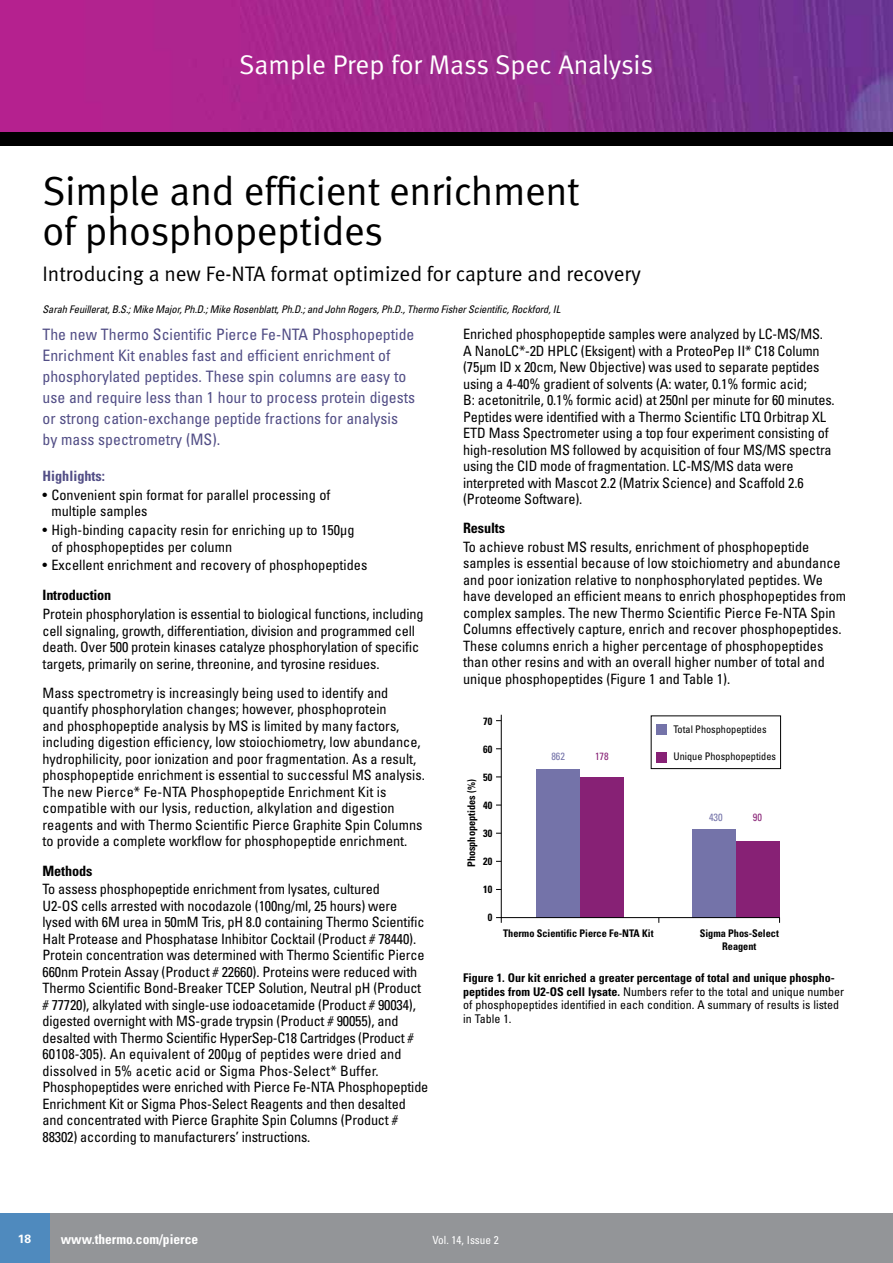
<style>
.page{position:relative;width:893px;height:1263px;background:#fff}
.page>*{position:absolute;margin:0;border:0;box-sizing:border-box;transform-origin:0 0}
.t1{font:40.5px/40.5px "Meta Normal LF";letter-spacing:-.01em;color:#000}
.t2{font:27px "Meta Normal LF";letter-spacing:-.005em;color:#fff}
.t3{font:21px "Meta Normal LF";color:#000}
.t4{font:condensed 15.75px/21px "Univers";color:#524e86}
.t5{font:condensed 14.25px/16.5px "Univers";letter-spacing:-.01em;color:#000}
.t6{font:700 condensed 14.25px "Univers";letter-spacing:-.01em;color:#000}
.t7{font:700 condensed 14.25px "Univers";color:#524e86}
.t8{font:700 condensed 13.5px "Univers";color:#fff}
.t9{font:condensed 12px/13.5px "Univers";color:#000}
.t10{font:700 12px "Univers";color:#fff}
.t11{font:condensed 11.25px "Univers";color:#fff}
.t12{font:italic condensed 10.5px "Univers";letter-spacing:-.01em;color:#000}
.t13{font:700 condensed 10.5px/12.6px "Univers";color:#000;text-align:center}
.t14{font:condensed 10.5px "Univers";color:#000}
.t15{font:condensed 10.5px "Univers";color:#7473a9}
.t16{font:condensed 10.5px "Univers";color:#872175}
.s1{font-weight:700}
</style>
<div class="page">
<div style="left:0;top:1214px;width:893px;height:49px;background:#939598"></div>
<div style="left:0;top:1214px;width:49px;height:49px;background:#4f8abe"></div>
<img style="left:0;top:0;width:893px;height:132px">
<svg style="left:500px;top:714px;width:281px;height:204px"></svg>
<svg style="left:496px;top:917px;width:6px;height:6px"></svg>
<div style="left:656px;top:724px;width:11px;height:11px;background:#7473a9"></div>
<div style="left:656px;top:752px;width:11px;height:10px;background:#872175"></div>
<div style="left:651px;top:715px;width:130px;height:54px;border:1px solid #000"></div>
<div style="left:0;top:132px;width:893px;height:13px;background:#000"></div>
<h2 class="t2" style="left:239px;top:49px;width:415px">Sample Prep for Mass Spec Analysis</h2>
<h1 class="t1" style="left:43px;top:170px;width:539px">Simple and efficient enrichment of phosphopeptides</h1>
<h3 class="t3" style="left:43px;top:262px;width:600px">Introducing a new Fe-NTA format optimized for capture and recovery</h3>
<p class="t12" style="left:43px;top:302px;width:519px">Sarah Feuillerat, B.S.; Mike Major, Ph.D.; Mike Rosenblatt, Ph.D.; and John Rogers, Ph.D., Thermo Fisher Scientific, Rockford, IL</p>
<p class="t4" style="left:43px;top:324px;width:374px">The new Thermo Scientific Pierce Fe-NTA Phosphopeptide Enrichment Kit enables fast and efficient enrichment of phosphorylated peptides. These spin columns are easy to use and require less than 1 hour to process protein digests or strong cation-exchange peptide fractions for analysis by mass spectrometry (MS).</p>
<p class="t7" style="left:43px;top:467px;width:64px">Highlights:</p>
<p class="t5" style="left:52px;top:486px;width:280px;text-indent:-9px">• Convenient spin format for parallel processing of multiple samples</p>
<p class="t5" style="left:52px;top:521px;width:304px;text-indent:-9px">• High-binding capacity resin for enriching up to 150μg of phosphopeptides per column</p>
<p class="t5" style="left:43px;top:557px;width:326px">• Excellent enrichment and recovery of phosphopeptides</p>
<p class="t6" style="left:43px;top:587px;width:70px">Introduction</p>
<p class="t5" style="left:43px;top:605px;width:383px">Protein phosphorylation is essential to biological functions, including cell signaling, growth, differentiation, division and programmed cell death. Over 500 protein kinases catalyze phosphorylation of specific targets, primarily on serine, threonine, and tyrosine residues.</p>
<p class="t5" style="left:43px;top:684px;width:384px">Mass spectrometry is increasingly being used to identify and quantify phosphorylation changes; however, phosphoprotein<br>and phosphopeptide analysis by MS is limited by many factors, including digestion efficiency, low stoiochiometry, low abundance, hydrophilicity, poor ionization and poor fragmentation. As a result, phosphopeptide enrichment is essential to successful MS analysis.<br>The new Pierce* Fe-NTA Phosphopeptide Enrichment Kit is compatible with our lysis, reduction, alkylation and digestion reagents and with Thermo Scientific Pierce Graphite Spin Columns to provide a complete workflow for phosphopeptide enrichment.</p>
<p class="t6" style="left:43px;top:862px;width:51px">Methods</p>
<p class="t5" style="left:43px;top:880px;width:387px">To assess phosphopeptide enrichment from lysates, cultured<br>U2-OS cells arrested with nocodazole (100ng/ml, 25 hours) were lysed with 6M urea in 50mM Tris, pH 8.0 containing Thermo Scientific Halt Protease and Phosphatase Inhibitor Cocktail (Product # 78440).<br>Protein concentration was determined with Thermo Scientific Pierce 660nm Protein Assay (Product # 22660). Proteins were reduced with Thermo Scientific Bond-Breaker TCEP Solution, Neutral pH (Product # 77720), alkylated with single-use iodoacetamide (Product # 90034), digested overnight with MS-grade trypsin (Product # 90055), and desalted with Thermo Scientific HyperSep-C18 Cartridges (Product # 60108-305). An equivalent of 200μg of peptides were dried and dissolved in 5% acetic acid or Sigma Phos-Select* Buffer.<br>Phosphopeptides were enriched with Pierce Fe-NTA Phosphopeptide Enrichment Kit or Sigma Phos-Select Reagents and then desalted and concentrated with Pierce Graphite Spin Columns (Product # 88302) according to manufacturers’ instructions.</p>
<p class="t5" style="left:463px;top:325px;width:373px">Enriched phosphopeptide samples were analyzed by LC-MS/MS.<br>A NanoLC*-2D HPLC (Eksigent) with a ProteoPep II* C18 Column (75µm ID x 20cm, New Objective) was used to separate peptides using a 4-40% gradient of solvents (A: water, 0.1% formic acid;<br>B: acetonitrile, 0.1% formic acid) at 250nl per minute for 60 minutes.<br>Peptides were identified with a Thermo Scientific LTQ Orbitrap XL ETD Mass Spectrometer using a top four experiment consisting of high-resolution MS followed by acquisition of four MS/MS spectra using the CID mode of fragmentation. LC-MS/MS data were interpreted with Mascot 2.2 (Matrix Science) and Scaffold 2.6 (Proteome Software).</p>
<p class="t6" style="left:463px;top:519px;width:43px">Results</p>
<p class="t5" style="left:463px;top:538px;width:385px">To achieve robust MS results, enrichment of phosphopeptide samples is essential because of low stoichiometry and abundance and poor ionization relative to nonphosphorylated peptides. We have developed an efficient means to enrich phosphopeptides from complex samples. The new Thermo Scientific Pierce Fe-NTA Spin Columns effectively capture, enrich and recover phosphopeptides.<br>These columns enrich a higher percentage of phosphopeptides than other resins and with an overall higher number of total and unique phosphopeptides (Figure 1 and Table 1).</p>
<p class="t13" style="left:483px;top:714px;width:11px">70</p>
<p class="t13" style="left:483px;top:742px;width:11px">60</p>
<p class="t13" style="left:483px;top:770px;width:11px">50</p>
<p class="t13" style="left:465px;top:867px;width:89px;rotate:-90deg">Phosphopeptides (%)</p>
<p class="t13" style="left:483px;top:798px;width:11px">40</p>
<p class="t13" style="left:483px;top:826px;width:11px">30</p>
<p class="t13" style="left:483px;top:854px;width:11px">20</p>
<p class="t13" style="left:483px;top:882px;width:11px">10</p>
<p class="t13" style="left:488px;top:910px;width:6px">0</p>
<p class="t15" style="left:551px;top:749px;width:15px">862</p>
<p class="t14" style="left:673px;top:722px;width:95px">Total Phosphopeptides</p>
<p class="t16" style="left:595px;top:749px;width:15px">178</p>
<p class="t14" style="left:673px;top:750px;width:104px">Unique Phosphopeptides</p>
<p class="t15" style="left:709px;top:811px;width:15px">430</p>
<p class="t16" style="left:753px;top:811px;width:11px">90</p>
<p class="t13" style="left:503px;top:927px;width:152px">Thermo Scientific Pierce Fe-NTA Kit</p>
<p class="t13" style="left:700px;top:927px;width:81px">Sigma Phos-Select<br>Reagent</p>
<p class="t9" style="left:463px;top:971px;width:383px"><span class="s1">Figure 1. Our kit enriched a greater percentage of total and unique phospho&shy;peptides from U2-OS cell lysate.</span> Numbers refer to the total and unique number of phosphopeptides identified in each condition. A summary of results is listed in Table 1.</p>
<p class="t10" style="left:18px;top:1231px;width:15px">18</p>
<p class="t8" style="left:61px;top:1230px;width:139px">www.thermo.com/pierce</p>
<p class="t11" style="left:432px;top:1232px;width:68px">Vol. 14, Issue 2</p>
</div>
